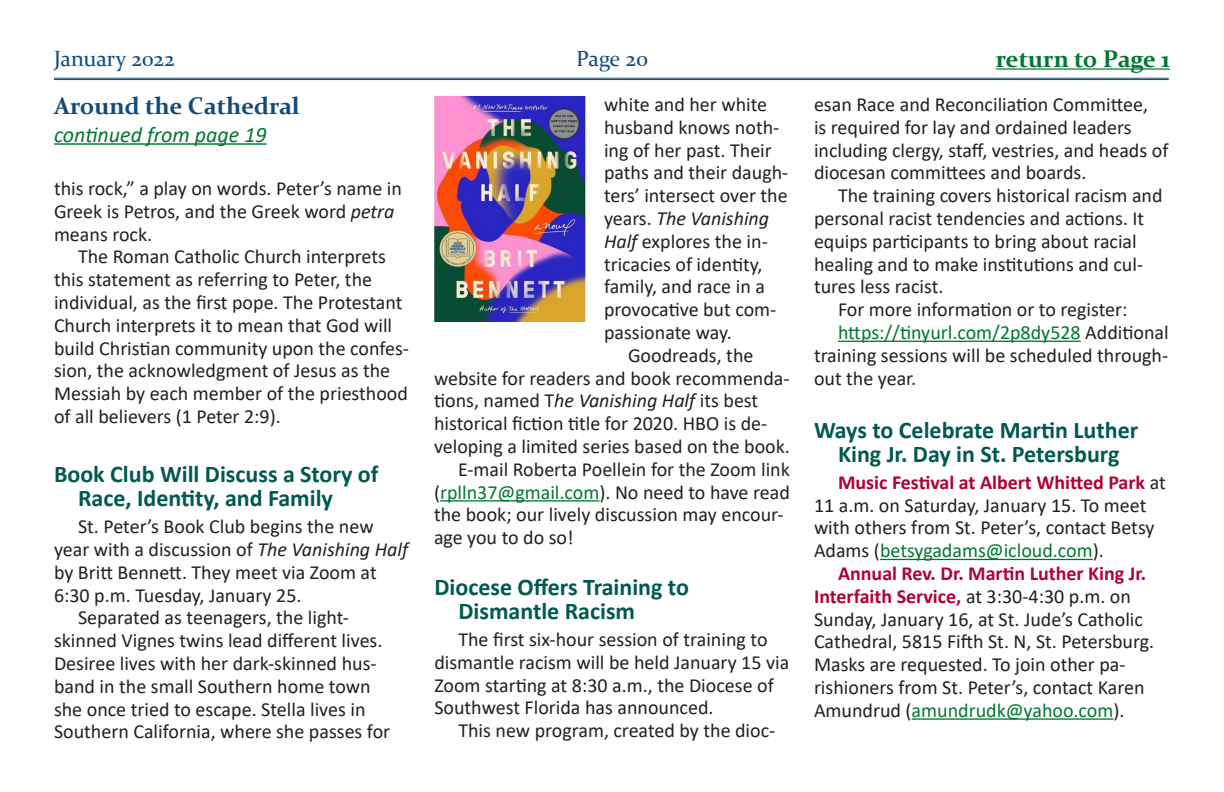
<style>
.page{position:relative;width:1224px;height:792px;background:#fff}
.page>*{position:absolute;margin:0;border:0;box-sizing:border-box;transform-origin:0 0}
.SH_-_Teal{font:700 24px/24px "Calibri";color:#005951}
.Cont_fr_Header_Blue{font:700 24px "Constantia";color:#114b7d}
.t1{font:700 24px "Constantia";color:#007730}
.Cont_From_Page{font:italic 22px "Calibri";color:#007730}
.t2{font:22px "Constantia";color:#114b7d}
.BTI_-_1_column{font:20px/22.8px "Calibri";color:#231f20}
.s1{font-style:italic}
.s2{color:#007730}
.s3{font-weight:700;color:#b10034}
</style>
<div class="page">
<hr style="left:54px;top:78px;width:1115px;height:1px;background:#114b7d">
<hr style="left:54px;top:79px;width:1115px;height:1px;background:#114b7d">
<hr style="left:996px;top:68px;width:174px;height:2px;background:#007730">
<hr style="left:54px;top:143px;width:213px;height:2px;background:#007730">
<hr style="left:440px;top:500px;width:159px;height:2px;background:#007730">
<img style="left:434px;top:96px;width:152px;height:226px">
<hr style="left:838px;top:341px;width:243px;height:1px;background:#007730">
<hr style="left:880px;top:559px;width:213px;height:1px;background:#007730">
<hr style="left:912px;top:718px;width:201px;height:2px;background:#007730">
<p class="t2" style="left:54px;top:43px;width:122px">January 2022</p>
<p class="t2" style="left:576px;top:43px;width:73px">Page 20</p>
<p class="t1" style="left:996px;top:43px;width:176px">return to Page 1</p>
<p class="Cont_fr_Header_Blue" style="left:54px;top:89px;width:247px">Around the Cathedral</p>
<p class="Cont_From_Page" style="left:54px;top:119px;width:214px">continued from page 19</p>
<p class="BTI_-_1_column" style="left:54px;top:176px;width:350px">this rock,” a play on words. Peter’s name in<br>Greek is Petros, and the Greek word <span class="s1">petra </span>means rock.</p>
<p class="BTI_-_1_column" style="left:54px;top:245px;width:356px;text-indent:24px">The Roman Catholic Church interprets this statement as referring to Peter, the individual, as the first pope. The Protestant Church interprets it to mean that God will build Christian community upon the confes&shy;sion, the acknowledgment of Jesus as the Messiah by each member of the priesthood of all believers (1 Peter 2:9).</p>
<p class="SH_-_Teal" style="left:78px;top:462px;width:302px;text-indent:-24px">Book Club Will Discuss a Story of<br>Race, Identity, and Family</p>
<p class="BTI_-_1_column" style="left:54px;top:515px;width:356px;text-indent:24px">St. Peter’s Book Club begins the new year with a discussion of <span class="s1">The Vanishing Half </span>by Britt Bennett. They meet via Zoom at 6:30 p.m. Tuesday, January 25.</p>
<p class="BTI_-_1_column" style="left:54px;top:606px;width:338px;text-indent:24px">Separated as teenagers, the light&shy;skinned Vignes twins lead different lives.<br>Desiree lives with her dark-skinned hus&shy;band in the small Southern home town she once tried to escape. Stella lives in Southern California, where she passes for</p>
<p class="BTI_-_1_column" style="left:814px;top:92px;width:356px">esan Race and Reconciliation Committee,<br>is required for lay and ordained leaders including clergy, staff, vestries, and heads of diocesan committees and boards.</p>
<p class="BTI_-_1_column" style="left:814px;top:184px;width:350px;text-indent:24px">The training covers historical racism and personal racist tendencies and actions. It equips participants to bring about racial healing and to make institutions and cul&shy;tures less racist.</p>
<p class="BTI_-_1_column" style="left:838px;top:298px;width:291px">For more information or to register:</p>
<p class="BTI_-_1_column" style="left:814px;top:320px;width:356px;text-align:justify;text-indent:24px"><span class="s2">https://tinyurl.com/2p8dy528</span> Additional training sessions will be scheduled through&shy;out the year.</p>
<p class="SH_-_Teal" style="left:814px;top:418px;width:326px;text-align:center">Ways to Celebrate Martin Luther<br>King Jr. Day in St. Petersburg</p>
<p class="BTI_-_1_column" style="left:814px;top:470px;width:353px;text-indent:24px"><span class="s3">Music Festival at Albert Whitted Park</span> at 11 a.m. on Saturday, January 15. To meet with others from St. Peter’s, contact Betsy Adams (<span class="s2">betsygadams@icloud.com</span>).</p>
<p class="BTI_-_1_column" style="left:814px;top:561px;width:342px;text-indent:24px"><span class="s3">Annual Rev. Dr. Martin Luther King Jr.<br>Interfaith Service,</span> at 3:30-4:30 p.m. on Sunday, January 16, at St. Jude’s Catholic Cathedral, 5815 Fifth St. N, St. Petersburg.<br>Masks are requested. To join other pa&shy;rishioners from St. Peter’s, contact Karen Amundrud (<span class="s2">amundrudk@yahoo.com</span>).</p>
<p class="BTI_-_1_column" style="left:604px;top:92px;width:186px">white and her white husband knows noth&shy;ing of her past. Their paths and their daugh&shy;ters’ intersect over the years. <span class="s1">The Vanishing<br>Half</span> explores the in&shy;tricacies of identity, family, and race in a provocative but com&shy;passionate way.</p>
<p class="BTI_-_1_column" style="left:434px;top:343px;width:357px;text-indent:194px">Goodreads, the website for readers and book recommenda&shy;tions, named T<span class="s1">he Vanishing Half</span> its best historical fiction title for 2020. HBO is de&shy;veloping a limited series based on the book.</p>
<p class="BTI_-_1_column" style="left:434px;top:457px;width:357px;text-indent:24px">E-mail Roberta Poellein for the Zoom link (<span class="s2">rplln37@gmail.com</span>). No need to have read the book; our lively discussion may encour&shy;age you to do so!</p>
<p class="SH_-_Teal" style="left:458px;top:575px;width:232px;text-indent:-24px">Diocese Offers Training to<br>Dismantle Racism</p>
<p class="BTI_-_1_column" style="left:434px;top:627px;width:356px;text-indent:24px">The first six-hour session of training to dismantle racism will be held January 15 via Zoom starting at 8:30 a.m., the Diocese of Southwest Florida has announced.</p>
<p class="BTI_-_1_column" style="left:458px;top:719px;width:318px">This new program, created by the dioc-</p>
</div>
